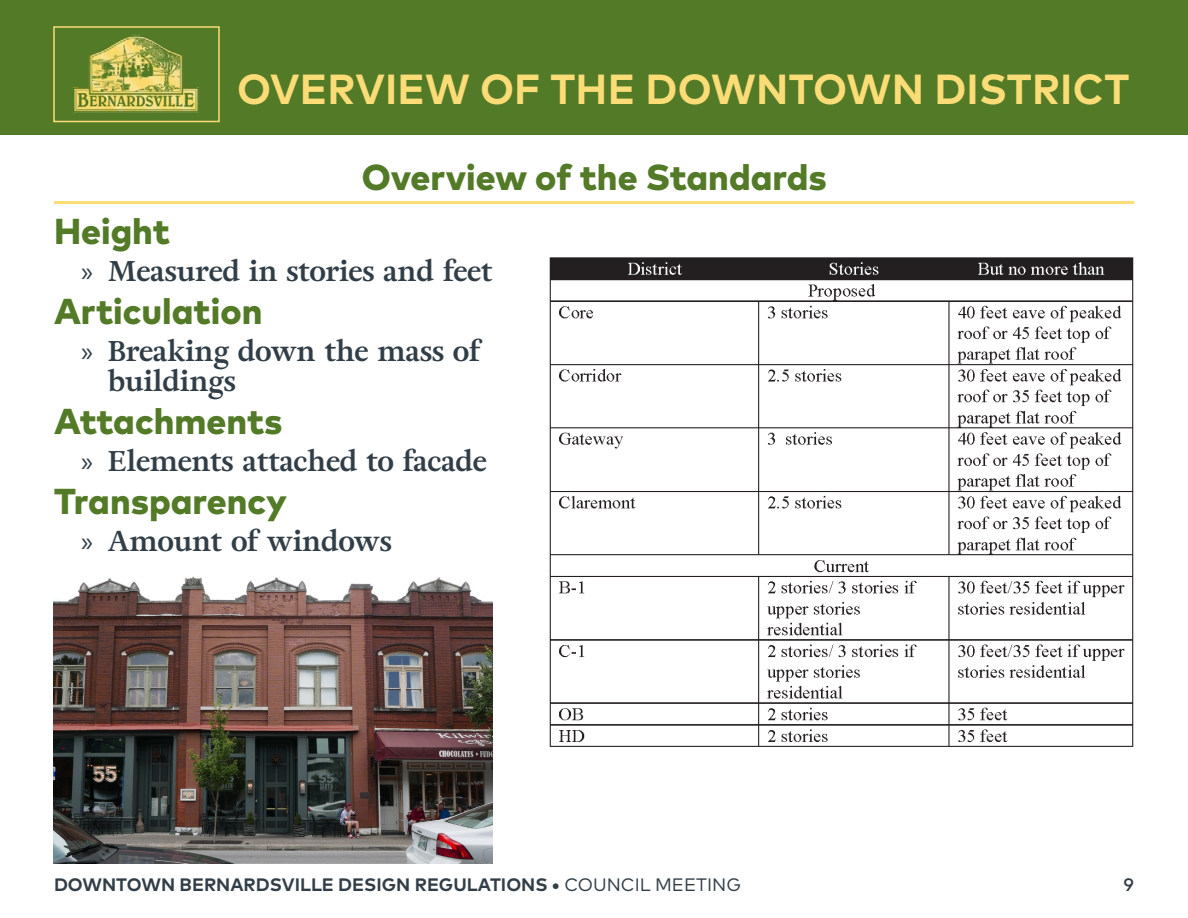
<style>
.page{position:relative;width:1188px;height:918px;background:#fff}
.page>*{position:absolute;margin:0;border:0;box-sizing:border-box;transform-origin:0 0}
.Heading_1{font:700 42px "Mark OT";letter-spacing:.005em;color:#fbdc76}
.Heading_2{font:800 36px "Mark OT";color:#537a27}
.t1{font:700 28.5px/30px "Adriane Text";color:#313e48}
.t2{font:700 18px "Mark OT";color:#313e48}
.t3{font:500 18px "Mark OT";color:#313e48}
.s1{font-family:"Myriad Pro";font-weight:400}
.s2{font-weight:400}
</style>
<div class="page">
<div style="left:0;top:0;width:1188px;height:135px;background:#537a27"></div>
<img style="left:74px;top:34px;width:125px;height:79px">
<div style="left:53px;top:26px;width:167px;height:96px;border:2px solid #fbdc76"></div>
<hr style="left:54px;top:201px;width:1080px;height:3px;background:#fbdc76">
<img style="left:549px;top:257px;width:585px;height:490px">
<img style="left:53px;top:576px;width:440px;height:287px">
<p class="Heading_1" style="left:237px;top:62px;width:894px">OVERVIEW OF THE DOWNTOWN DISTRICT</p>
<p class="Heading_2" style="left:362px;top:153px;width:467px">Overview of the Standards</p>
<p class="Heading_2" style="left:54px;top:208px;width:118px">Height</p>
<p class="t1" style="left:81px;top:256px;width:413px"><span class="s1">»</span> Measured in stories and feet</p>
<p class="Heading_2" style="left:54px;top:288px;width:210px">Articulation</p>
<p class="t1" style="left:108px;top:336px;width:373px;text-indent:-27px"><span class="s1">»</span> Breaking down the mass of buildings</p>
<p class="Heading_2" style="left:54px;top:398px;width:230px">Attachments</p>
<p class="t1" style="left:81px;top:446px;width:407px"><span class="s1">»</span> Elements attached to facade</p>
<p class="Heading_2" style="left:54px;top:478px;width:235px">Transparency</p>
<p class="t1" style="left:81px;top:526px;width:312px"><span class="s1">»</span> Amount of windows</p>
<p class="t2" style="left:54px;top:873px;width:689px">DOWNTOWN BERNARDSVILLE DESIGN REGULATIONS • <span class="s2">COUNCIL MEETING</span></p>
<p class="t3" style="left:1123px;top:873px;width:12px">9</p>
</div>
